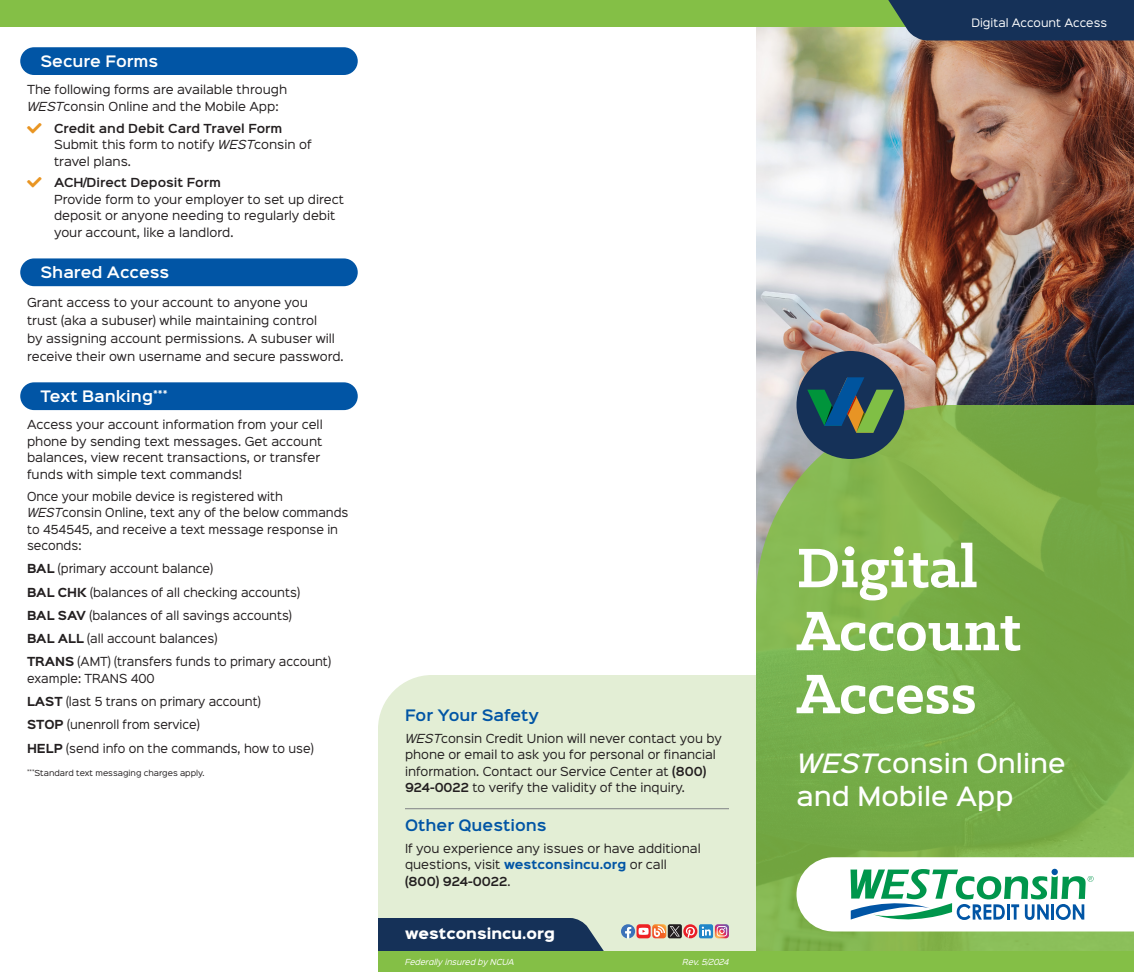
<style>
.page{position:relative;width:1134px;height:972px;background:#fff}
.page>*{position:absolute;margin:0;border:0;box-sizing:border-box;transform-origin:0 0}
.t1{font:700 63px/63px "Klinic Slab";color:#fff}
.t2{font:500 24px/33px "Sinkin Sans 500";color:#fff}
.Heading_2{font:600 14.25px "Sinkin Sans 600";color:#fff}
.Subhead_with_rule{font:600 14.25px "Sinkin Sans 600";color:#0155a5}
.Subheader1{font:600 14.25px "Sinkin Sans 600";color:#0155a5}
.t3{font:900 13.5px "Sinkin Sans 800";color:#fff}
.Body1{font:11.25px/16.5px "Sinkin Sans 400";color:#231f20}
.Body1-2{font:11.25px/16.5px "Sinkin Sans 400";color:#231f20;scale:.96 1}
.t4{font:10.5px "Sinkin Sans 400";color:#fff}
.Body1-3{font:7.5px "Sinkin Sans 400";color:#231f20}
.t5{font:italic 7.5px "Sinkin Sans 400";color:#fff}
.s1{font-style:italic}
.s2{font-family:"Sinkin Sans 600";font-weight:600}
.s3{font-family:"Sinkin Sans 700";font-weight:700}
.s4{font-family:"Sinkin Sans 700";font-weight:700;color:#0155a5}
</style>
<div class="page">
<div style="left:378px;top:675px;width:378px;height:277px;background:#e3eed5"></div>
<img style="left:756px;top:27px;width:378px;height:378px">
<svg style="left:756px;top:405px;width:378px;height:547px;background:#85b156"></svg>
<div style="left:796px;top:351px;width:108px;height:108px;background:#153158;border-radius:50%"></div>
<svg style="left:807px;top:377px;width:87px;height:56px"></svg>
<div style="left:0;top:0;width:1134px;height:27px;background:#84bf46"></div>
<svg style="left:880px;top:0;width:254px;height:40px;background:#223e5c"></svg>
<div style="left:749px;top:494px;width:375px;height:379px;background:#84bf46;opacity:.75"></div>
<svg style="left:796px;top:857px;width:338px;height:75px"></svg>
<div style="left:378px;top:952px;width:756px;height:20px;background:#84bf46"></div>
<svg style="left:378px;top:918px;width:351px;height:34px;background:#60707e"></svg>
<hr style="left:405px;top:808px;width:324px;height:1px;background:#808285">
<div style="left:20px;top:47px;width:338px;height:28px;background:#0155a5;border-radius:14px"></div>
<div style="left:20px;top:258px;width:338px;height:28px;background:#0155a5;border-radius:14px"></div>
<div style="left:20px;top:382px;width:338px;height:28px;background:#0155a5;border-radius:14px"></div>
<p class="Heading_2" style="left:40px;top:49px;width:119px">Secure Forms</p>
<p class="Body1" style="left:27px;top:80px;width:262px">The following forms are available through<br><span class="s1">WEST</span>consin Online and the Mobile App:</p>
<p class="Body1" style="left:54px;top:119px;width:259px"><span class="s2">Credit and Debit Card Travel Form<br></span>Submit this form to notify <span class="s1">WEST</span>consin of travel plans.</p>
<p class="Body1" style="left:54px;top:174px;width:292px"><span class="s2">ACH/Direct Deposit Form<br></span>Provide form to your employer to set up direct deposit or anyone needing to regularly debit your account, like a landlord.</p>
<p class="Heading_2" style="left:40px;top:260px;width:130px">Shared Access</p>
<p class="Body1" style="left:27px;top:292px;width:318px;line-height:18px">Grant access to your account to anyone you<br>trust (aka a subuser) while maintaining control<br>by assigning account permissions. A subuser will receive their own username and secure password.</p>
<p class="Heading_2" style="left:40px;top:384px;width:129px">Text Banking<sup>***</sup></p>
<p class="Body1" style="left:27px;top:416px;width:297px">Access your account information from your cell phone by sending text messages. Get account balances, view recent transactions, or transfer funds with simple text commands!</p>
<p class="Body1-2" style="left:27px;top:487px;width:336px">Once your mobile device is registered with <span class="s1">WEST</span>consin Online, text any of the below commands to 454545, and receive a text message response in seconds:</p>
<p class="Body1-2" style="left:27px;top:560px;width:195px"><span class="s3">BAL</span> (primary account balance)</p>
<p class="Body1-2" style="left:27px;top:583px;width:286px"><span class="s3">BAL CHK</span> (balances of all checking accounts)</p>
<p class="Body1-2" style="left:27px;top:606px;width:277px"><span class="s3">BAL SAV</span> (balances of all savings accounts)</p>
<p class="Body1-2" style="left:27px;top:629px;width:200px"><span class="s3">BAL ALL</span> (all account balances)</p>
<p class="Body1-2" style="left:27px;top:653px;width:318px"><span class="s3">TRANS</span> (AMT) (transfers funds to primary account) example: TRANS 400</p>
<p class="Body1-2" style="left:27px;top:692px;width:245px"><span class="s3">LAST</span> (last 5 trans on primary account)</p>
<p class="Body1-2" style="left:27px;top:716px;width:182px"><span class="s3">STOP</span> (unenroll from service)</p>
<p class="Body1-2" style="left:27px;top:739px;width:300px"><span class="s3">HELP</span> (send info on the commands, how to use)</p>
<p class="Body1-3" style="left:27px;top:767px;width:179px"><sup>***</sup>Standard text messaging charges apply.</p>
<p class="Subheader1" style="left:405px;top:703px;width:136px">For Your Safety</p>
<p class="Body1" style="left:405px;top:729px;width:318px"><span class="s1">WEST</span>consin Credit Union will never contact you by phone or email to ask you for personal or financial information. Contact our Service Center at <span class="s2">(800)<br>924-0022</span> to verify the validity of the inquiry.</p>
<p class="Subhead_with_rule" style="left:405px;top:812px;width:143px">Other Questions</p>
<p class="Body1" style="left:405px;top:839px;width:297px">If you experience any issues or have additional questions, visit <span class="s4">westconsincu.org</span> or call <span class="s2">(800) 924-0022</span>.</p>
<p class="t3" style="left:405px;top:926px;width:151px">WESTCONSINCU.ORG</p>
<p class="t5" style="left:405px;top:956px;width:111px">Federally insured by NCUA</p>
<p class="t5" style="left:683px;top:956px;width:48px">Rev. 5/2024</p>
<p class="t4" style="left:971px;top:14px;width:137px">Digital Account Access</p>
<p class="t1" style="left:796px;top:535px;width:226px">Digital<br>Account<br>Access</p>
<p class="t2" style="left:796px;top:745px;width:271px"><span class="s1">WEST</span>consin Online and Mobile App</p>
</div>
